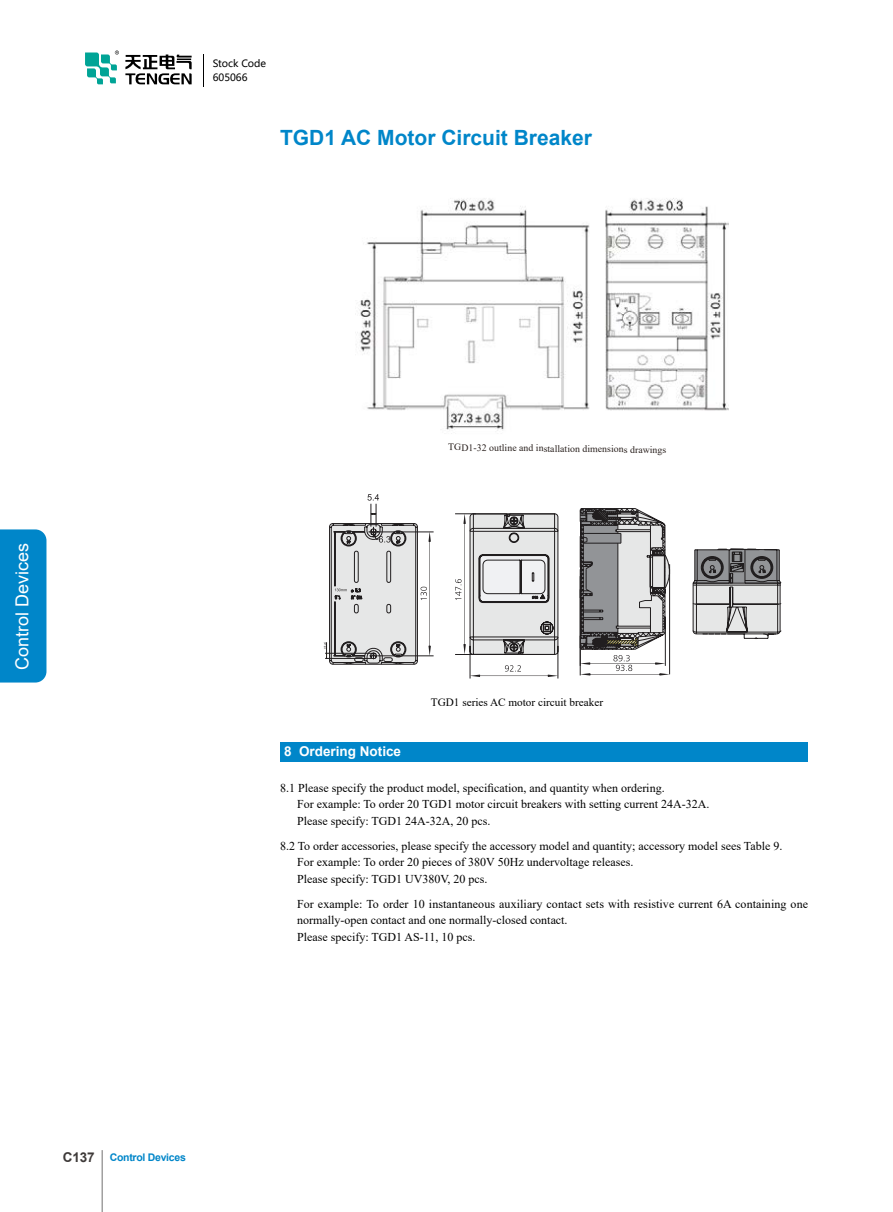
<style>
.page{position:relative;width:893px;height:1212px;background:#fff}
.page>*{position:absolute;margin:0;border:0;box-sizing:border-box;transform-origin:0 0}
.t1{font:700 21px "Arial";color:#0086c9}
.t2{font:18px "Arial";color:#fff}
.t3{font:700 13.5px "Arial";color:#fff}
.t4{font:700 13.5px "Arial";color:#3e3a39}
.t5{font:12px/16.5px "Times New Roman";color:#000}
.t6{font:11.25px "Times New Roman";color:#000}
.t7{font:700 10.5px "Arial";letter-spacing:-.025em;color:#0086c9}
.t8{font:9.9px "Times New Roman";color:#2a211e}
.t9{font:9.9px/14px "Microsoft Ya Hei";color:#000}
</style>
<div class="page">
<div style="left:280px;top:742px;width:528px;height:19px;background:#0086c9"></div>
<img style="left:357px;top:198px;width:371px;height:236px">
<svg style="left:693px;top:549px;width:88px;height:90px;background:#a1a1a2"></svg>
<svg style="left:324px;top:494px;width:110px;height:171px"></svg>
<svg style="left:455px;top:513px;width:103px;height:166px"></svg>
<svg style="left:580px;top:508px;width:91px;height:167px"></svg>
<hr style="left:102px;top:1150px;width:1px;height:62px;background:#727171">
<div style="left:0;top:529px;width:46px;height:153px;background:#0086c9"></div>
<hr style="left:204px;top:54px;width:1px;height:33px;background:#000">
<svg style="left:85px;top:50px;width:34px;height:34px"></svg>
<svg style="left:125px;top:55px;width:67px;height:29px"></svg>
<p class="t9" style="left:213px;top:56px;width:55px">Stock Code<br>605066</p>
<p class="t1" style="left:280px;top:123px;width:313px">TGD1 AC Motor Circuit Breaker</p>
<h2 class="t2" style="left:10px;top:670px;width:129px;rotate:-90deg">Control Devices</h2>
<p class="t4" style="left:63px;top:1147px;width:33px">C137</p>
<p class="t7" style="left:110px;top:1150px;width:78px">Control Devices</p>
<p class="t8" style="left:448px;top:439px;width:220px;rotate:1deg">TGD1-32 outline and installation dimensions drawings</p>
<p class="t3" style="left:284px;top:742px;width:119px">8 Ordering Notice</p>
<p class="t6" style="left:431px;top:694px;width:174px">TGD1 series AC motor circuit breaker</p>
<p class="t5" style="left:297px;top:779px;width:414px;text-indent:-17px">8.1 Please specify the product model, specification, and quantity when ordering.<br>For example: To order 20 TGD1 motor circuit breakers with setting current 24A-32A.<br>Please specify: TGD1 24A-32A, 20 pcs.</p>
<p class="t5" style="left:297px;top:837px;width:487px;text-indent:-17px">8.2 To order accessories, please specify the accessory model and quantity; accessory model sees Table 9.<br>For example: To order 20 pieces of 380V 50Hz undervoltage releases.<br>Please specify: TGD1 UV380V, 20 pcs.</p>
<p class="t5" style="left:297px;top:895px;width:513px">For example: To order 10 instantaneous auxiliary contact sets with resistive current 6A containing one normally-open contact and one normally-closed contact.<br>Please specify: TGD1 AS-11, 10 pcs.</p>
</div>
